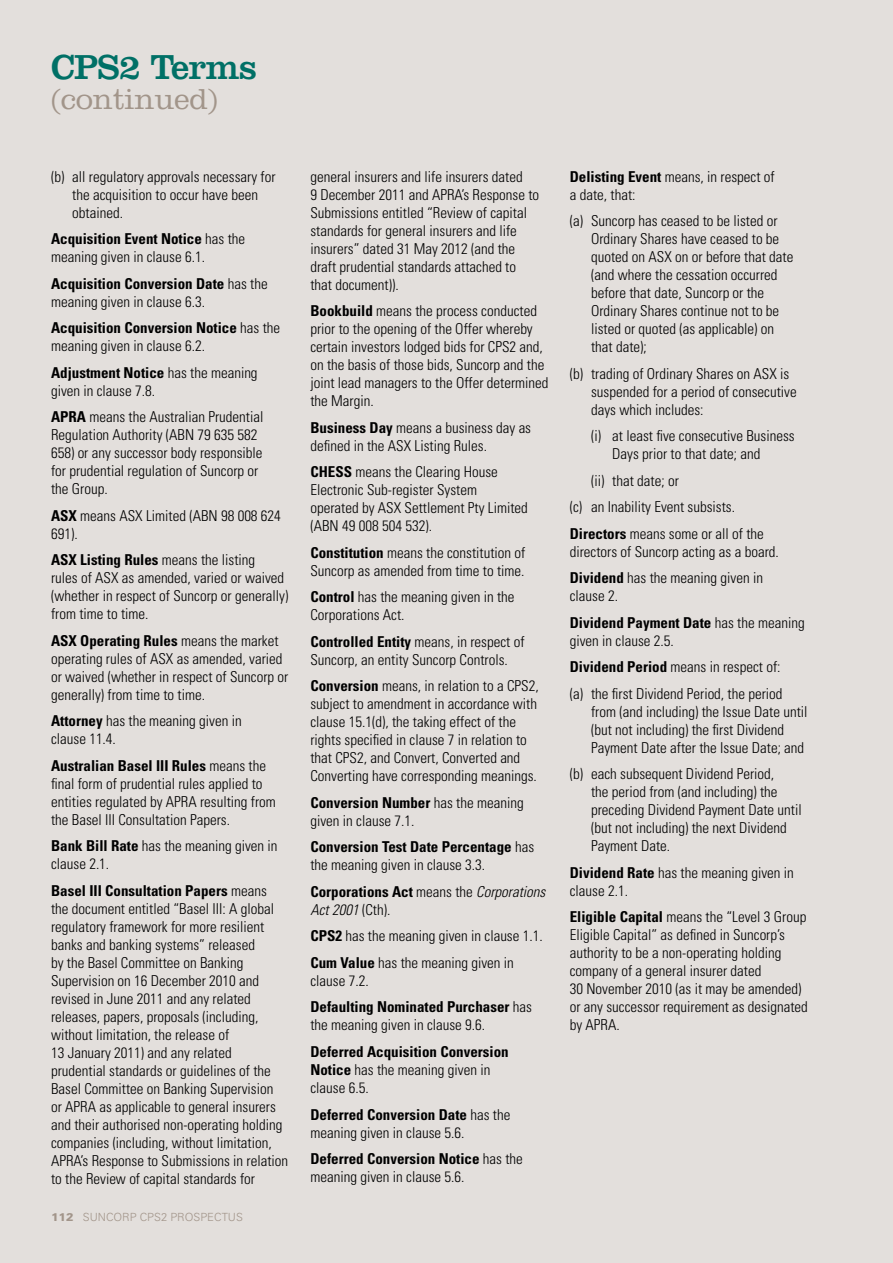
<style>
.page{position:relative;width:893px;height:1263px;background:#e3dfdc}
.page>*{position:absolute;margin:0;border:0;box-sizing:border-box;transform-origin:0 0}
.t1{font:36px "Clarendon";letter-spacing:-.02em;color:#007066}
.t2{font:300 30px "Clarendon";color:#a2958a}
.t3{font:300 condensed 15px/18px "Univers";color:#000}
.t4{font:700 condensed 15px/18px "Univers";color:#000}
.t5{font:italic 300 condensed 15px/18px "Univers";color:#000}
.t6{font:300 11.25px "Univers";color:#a2958a}
.s1{font-weight:700}
.s2{font-weight:900}
.s3{font-weight:700;font-style:normal}
.s4{font-style:normal}
.s5{font-weight:300}
</style>
<div class="page">
<h1 class="t1" style="left:51px;top:46px;width:207px">CPS2 Terms</h1>
<h2 class="t2" style="left:51px;top:82px;width:168px">(continued)</h2>
<p class="t3" style="left:72px;top:167px;width:205px;text-indent:-21px">(b) all regulatory approvals necessary for the acquisition to occur have been obtained.</p>
<p class="t3" style="left:51px;top:230px;width:196px"><span class="s1">Acquisition Event Notice</span> has the meaning given in clause 6.1.</p>
<p class="t3" style="left:51px;top:274px;width:218px"><span class="s1">Acquisition Conversion Date</span> has the meaning given in clause 6.3.</p>
<p class="t3" style="left:51px;top:319px;width:231px"><span class="s1">Acquisition Conversion Notice</span> has the meaning given in clause 6.2.</p>
<p class="t3" style="left:51px;top:363px;width:208px"><span class="s1">Adjustment Notice</span> has the meaning given in clause 7.8.</p>
<p class="t3" style="left:51px;top:408px;width:214px"><span class="s1">APRA</span> means the Australian Prudential<br>Regulation Authority (ABN 79 635 582<br>658) or any successor body responsible for prudential regulation of Suncorp or the Group.</p>
<p class="t3" style="left:51px;top:506px;width:231px"><span class="s1">ASX</span> means ASX Limited (ABN 98 008 624<br>691).</p>
<p class="t3" style="left:51px;top:551px;width:239px"><span class="s1">ASX Listing Rules</span> means the listing<br>rules of ASX as amended, varied or waived (whether in respect of Suncorp or generally) from time to time.</p>
<p class="t3" style="left:51px;top:631px;width:239px"><span class="s1">ASX Operating Rules</span> means the market operating rules of ASX as amended, varied or waived (whether in respect of Suncorp or generally) from time to time.</p>
<p class="t3" style="left:51px;top:712px;width:192px"><span class="s1">Attorney</span> has the meaning given in clause 11.4.</p>
<p class="t3" style="left:51px;top:756px;width:226px"><span class="s1">Australian Basel III Rules</span> means the final form of prudential rules applied to entities regulated by APRA resulting from the Basel III Consultation Papers.</p>
<p class="t3" style="left:51px;top:837px;width:228px"><span class="s1">Bank Bill Rate</span> has the meaning given in clause 2.1.</p>
<p class="t3" style="left:51px;top:881px;width:239px"><span class="s1">Basel III Consultation Papers</span> means<br>the document entitled “Basel III: A global regulatory framework for more resilient banks and banking systems” released<br>by the Basel Committee on Banking Supervision on 16 December 2010 and revised in June 2011 and any related releases, papers, proposals (including, without limitation, the release of<br>13 January 2011) and any related prudential standards or guidelines of the Basel Committee on Banking Supervision<br>or APRA as applicable to general insurers and their authorised non-operating holding companies (including, without limitation, APRA’s Response to Submissions in relation to the Review of capital standards for</p>
<p class="t6" style="left:51px;top:1210px;width:193px"><span class="s2">112</span> SUNCORP CPS2 PROSPECTUS</p>
<p class="t3" style="left:310px;top:167px;width:230px">general insurers and life insurers dated<br>9 December 2011 and APRA’s Response to Submissions entitled “Review of capital standards for general insurers and life insurers” dated 31 May 2012 (and the draft prudential standards attached to that document)).</p>
<p class="t3" style="left:310px;top:302px;width:240px"><span class="s1">Bookbuild</span> means the process conducted prior to the opening of the Offer whereby certain investors lodged bids for CPS2 and, on the basis of those bids, Suncorp and the joint lead managers to the Offer determined the Margin.</p>
<p class="t3" style="left:310px;top:418px;width:222px"><span class="s1">Business Day</span> means a business day as defined in the ASX Listing Rules.</p>
<p class="t3" style="left:310px;top:463px;width:219px"><span class="s1">CHESS</span> means the Clearing House<br>Electronic Sub-register System operated by ASX Settlement Pty Limited (ABN 49 008 504 532).</p>
<p class="t3" style="left:310px;top:543px;width:216px"><span class="s1">Constitution</span> means the constitution of<br>Suncorp as amended from time to time.</p>
<p class="t3" style="left:310px;top:588px;width:206px"><span class="s1">Control</span> has the meaning given in the<br>Corporations Act.</p>
<p class="t3" style="left:310px;top:632px;width:216px"><span class="s1">Controlled Entity</span> means, in respect of<br>Suncorp, an entity Suncorp Controls.</p>
<p class="t3" style="left:310px;top:677px;width:230px"><span class="s1">Conversion</span> means, in relation to a CPS2, subject to amendment in accordance with clause 15.1(d), the taking effect of the rights specified in clause 7 in relation to that CPS2, and Convert, Converted and Converting have corresponding meanings.</p>
<p class="t3" style="left:310px;top:793px;width:215px"><span class="s1">Conversion Number</span> has the meaning given in clause 7.1.</p>
<p class="t3" style="left:310px;top:838px;width:225px"><span class="s1">Conversion Test Date Percentage</span> has the meaning given in clause 3.3.</p>
<p class="t5" style="left:310px;top:882px;width:236px"><span class="s3">Corporations Act</span> <span class="s4">means the</span> Corporations<br>Act 2001 <span class="s4">(Cth).</span></p>
<p class="t3" style="left:310px;top:923px;width:234px;line-height:26.5px"><span class="s1">CPS2</span> has the meaning given in clause 1.1.<br><span class="s1">Cum Value</span> has the meaning given in</p>
<p class="t4" style="left:310px;top:967px;width:223px;line-height:26.5px"><span class="s5">clause 7.2.<br></span>Defaulting Nominated Purchaser <span class="s5">has</span></p>
<p class="t3" style="left:310px;top:1016px;width:176px">the meaning given in clause 9.6.</p>
<p class="t4" style="left:310px;top:1042px;width:200px">Deferred Acquisition Conversion<br>Notice <span class="s5">has the meaning given in clause 6.5.</span></p>
<p class="t3" style="left:310px;top:1105px;width:201px"><span class="s1">Deferred Conversion Date</span> has the meaning given in clause 5.6.</p>
<p class="t3" style="left:310px;top:1149px;width:214px"><span class="s1">Deferred Conversion Notice</span> has the meaning given in clause 5.6.</p>
<p class="t3" style="left:570px;top:167px;width:206px"><span class="s1">Delisting Event</span> means, in respect of a date, that:</p>
<p class="t3" style="left:591px;top:212px;width:204px;text-indent:-21px">(a) Suncorp has ceased to be listed or<br>Ordinary Shares have ceased to be quoted on ASX on or before that date (and where the cessation occurred before that date, Suncorp or the<br>Ordinary Shares continue not to be listed or quoted (as applicable) on that date);</p>
<p class="t3" style="left:591px;top:364px;width:207px;text-indent:-21px">(b) trading of Ordinary Shares on ASX is suspended for a period of consecutive days which includes:</p>
<p class="t3" style="left:612px;top:427px;width:184px;text-indent:-21px">(i) at least five consecutive Business<br>Days prior to that date; and</p>
<p class="t3" style="left:570px;top:467px;width:196px;line-height:26.5px;text-indent:21px">(ii) that date; or<br>(c) an Inability Event subsists.<br><span class="s1">Directors</span> means some or all of the</p>
<p class="t3" style="left:570px;top:538px;width:211px;line-height:26.5px">directors of Suncorp acting as a board.<br><span class="s1">Dividend</span> has the meaning given in</p>
<p class="t3" style="left:570px;top:582px;width:236px;line-height:26.5px">clause 2.<br><span class="s1">Dividend Payment Date</span> has the meaning</p>
<p class="t3" style="left:570px;top:627px;width:214px;line-height:26.5px">given in clause 2.5.<br><span class="s1">Dividend Period</span> means in respect of: (a) the first Dividend Period, the period</p>
<p class="t3" style="left:591px;top:702px;width:218px">from (and including) the Issue Date until (but not including) the first Dividend<br>Payment Date after the Issue Date; and</p>
<p class="t3" style="left:591px;top:765px;width:212px;text-indent:-21px">(b) each subsequent Dividend Period,<br>the period from (and including) the preceding Dividend Payment Date until (but not including) the next Dividend<br>Payment Date.</p>
<p class="t3" style="left:570px;top:863px;width:226px"><span class="s1">Dividend Rate</span> has the meaning given in clause 2.1.</p>
<p class="t3" style="left:570px;top:908px;width:240px"><span class="s1">Eligible Capital</span> means the “Level 3 Group Eligible Capital” as defined in Suncorp’s authority to be a non-operating holding company of a general insurer dated<br>30 November 2010 (as it may be amended) or any successor requirement as designated by APRA.</p>
</div>
